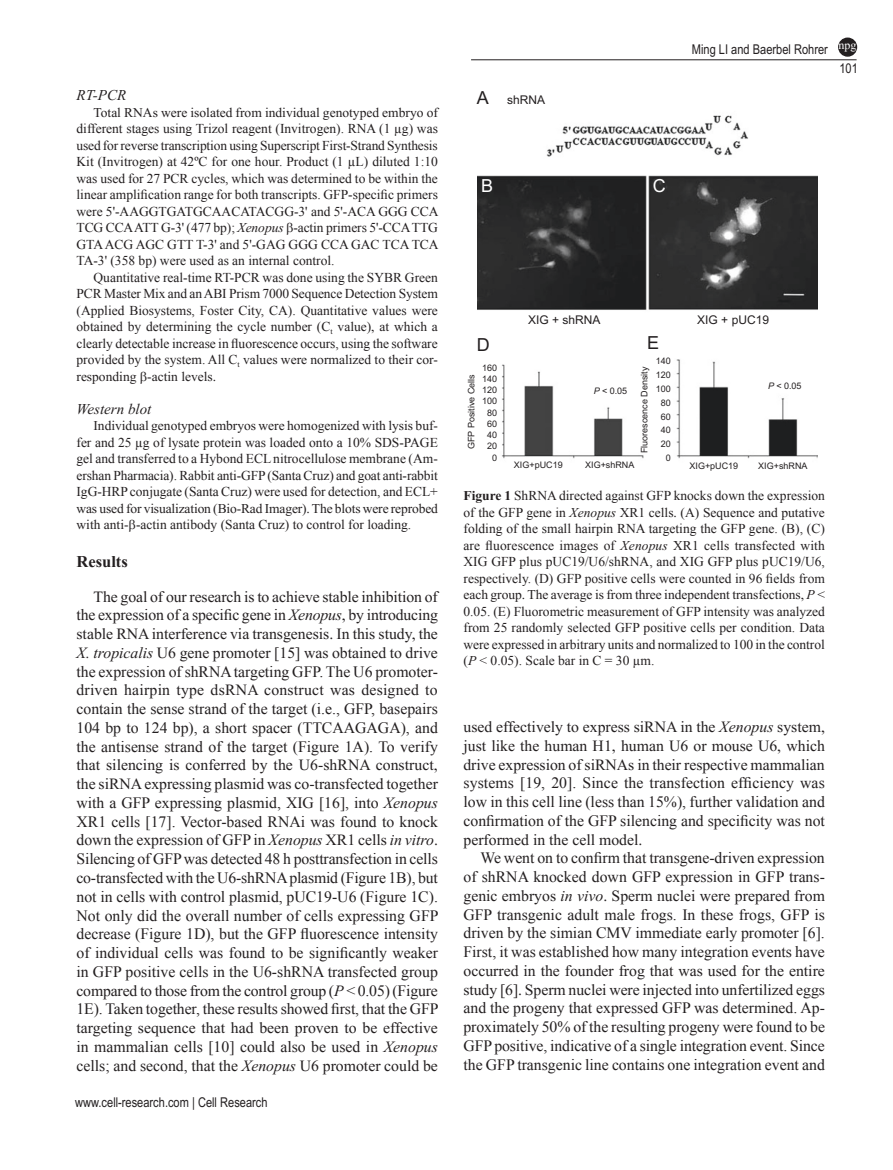
<style>
.page{position:relative;width:893px;height:1170px;background:#fff}
.page>*{position:absolute;margin:0;border:0;box-sizing:border-box;transform-origin:0 0}
.t1{font:18px "Arial";color:#231f20}
.t2{font:18px "Arial";color:#fff}
.t3{font:700 16.5px "Times New Roman";color:#231f20}
.t4{font:15.75px/18.8px "Times New Roman PSMT2";color:#231f20;text-align:justify}
.t5{font:15.75px/18.8px "Times New Roman";color:#231f20}
.t6{font:italic 15px "Times New Roman";color:#231f20}
.t7{font:13.5px/16.5px "Times New Roman PSMT2";color:#231f20;text-align:justify}
.t8{font:13.5px/16.5px "Times New Roman";color:#231f20}
.t9{font:13.5px "Arial Narrow";color:#231f20}
.t10{font:12px "Arial";color:#231f20}
.t11{font:12px "Times New Roman";color:#fff}
.t12{font:9px/11.2px "Arial";color:#231f20;text-align:right}
.s1{font-family:"Times New Roman";font-style:italic}
.s2{font-family:"Times New Roman"}
.s3{font-family:"Times New Roman PSMT2"}
.s4{font-style:italic}
.s5{font-family:"Times New Roman";font-weight:700}
</style>
<div class="page">
<hr style="left:471px;top:60px;width:386px;height:1px;background:#231f20">
<div style="left:839px;top:38px;width:17px;height:18px;background:#231f20;border-radius:50%"></div>
<div style="left:838px;top:38px;width:19px;height:19px;border:2px solid #231f20;border-radius:50%"></div>
<img style="left:478px;top:115px;width:340px;height:344px">
<p class="t6" style="left:76px;top:85px;width:51px">RT-PCR</p>
<p class="t8" style="left:94px;top:104px;width:346px">Total RNAs were isolated from individual genotyped embryo of</p>
<p class="t7" style="left:76px;top:120px;width:364px">different stages using Trizol reagent (Invitrogen). RNA (1 µg) was used for reverse transcription using Superscript First-Strand Synthesis Kit (Invitrogen) at 42ºC for one hour. Product (1 µL) diluted 1:10 was used for 27 PCR cycles, which was determined to be within the linear amplification range for both transcripts. GFP-specific primers were 5'-AAGGTGATGCAACATACGG-3' and 5'-ACA GGG CCA TCG CCA ATT G-3' (477 bp); <span class="s1">Xenopus</span> -actin primers 5'-CCA TTG GTA ACG AGC GTT T-3' and 5'-GAG GGG CCA GAC TCA TCA TA-3' (358 bp) were used as an internal control.</p>
<p class="t7" style="left:76px;top:269px;width:363px;text-indent:17px">Quantitative real-time RT-PCR was done using the SYBR Green PCR Master Mix and an ABI Prism 7000 Sequence Detection System (Applied Biosystems, Foster City, CA). Quantitative values were obtained by determining the cycle number (C<sub>t</sub> <span class="s2">value), at which a </span>clearly detectable increase in fluorescence occurs, using the software</p>
<p class="t8" style="left:76px;top:351px;width:363px"><span class="s3">provided by the system. All C</span><sub>t</sub> values were normalized to their cor&shy;responding -actin levels.</p>
<p class="t6" style="left:76px;top:398px;width:76px">Western blot</p>
<p class="t8" style="left:94px;top:417px;width:346px">Individual genotyped embryos were homogenized with lysis buf-</p>
<p class="t7" style="left:76px;top:434px;width:363px">fer and 25 µg of lysate protein was loaded onto a 10% SDS-PAGE gel and transferred to a Hybond ECL nitrocellulose membrane (Am&shy;ershan Pharmacia). Rabbit anti-GFP (Santa Cruz) and goat anti-rabbit IgG-HRP conjugate (Santa Cruz) were used for detection, and ECL+</p>
<p class="t8" style="left:76px;top:500px;width:363px">was used for visualization (Bio-Rad Imager). The blots were reprobed</p>
<p class="t7" style="left:76px;top:516px;width:336px"><span class="s2">with anti-</span> -actin antibody (Santa Cruz) to control for loading.</p>
<p class="t3" style="left:76px;top:549px;width:53px">Results</p>
<p class="t5" style="left:94px;top:586px;width:346px">The goal of our research is to achieve stable inhibition of</p>
<p class="t4" style="left:76px;top:605px;width:363px">the expression of a specific gene in <span class="s1">Xenopus</span><span class="s2">, by introducing</span></p>
<p class="t5" style="left:76px;top:624px;width:363px">stable RNA interference via transgenesis. In this study, the<br><span class="s4">X. tropicalis</span> U6 gene promoter [15] was obtained to drive</p>
<p class="t4" style="left:76px;top:661px;width:363px">the expression of shRNA targeting GFP. The U6 promoter-</p>
<p class="t5" style="left:76px;top:680px;width:363px">driven hairpin type dsRNA construct was designed to</p>
<p class="t4" style="left:76px;top:699px;width:363px">contain the sense strand of the target (i.e., GFP, basepairs 104 bp to 124 bp), a short spacer (TTCAAGAGA), and the antisense strand of the target (Figure 1A). To verify</p>
<p class="t5" style="left:76px;top:755px;width:363px">that silencing is conferred by the U6-shRNA construct, the siRNA expressing plasmid was co-transfected together</p>
<p class="t4" style="left:76px;top:793px;width:363px">with a GFP expressing plasmid, XIG [16], into <span class="s1">Xenopus </span>XR1 cells [17]. Vector-based RNAi was found to knock down the expression of GFP in <span class="s1">Xenopus</span> <span class="s2">XR1 cells</span> <span class="s1">in vitro</span><span class="s2">.<br></span>Silencing of GFP was detected 48 h posttransfection in cells co-transfected with the U6-shRNA plasmid (Figure 1B), but not in cells with control plasmid, pUC19-U6 (Figure 1C).<br>Not only did the overall number of cells expressing GFP decrease (Figure 1D), but the GFP fluorescence intensity of individual cells was found to be significantly weaker in GFP positive cells in the U6-shRNA transfected group</p>
<p class="t5" style="left:76px;top:980px;width:363px">compared to those from the control group (<span class="s4">P</span> <span class="s3">&lt; 0.05) (Figure</span></p>
<p class="t4" style="left:76px;top:999px;width:363px">1E). Taken together, these results showed first, that the GFP</p>
<p class="t5" style="left:76px;top:1018px;width:363px">targeting sequence that had been proven to be effective</p>
<p class="t4" style="left:76px;top:1036px;width:363px">in mammalian cells [10] could also be used in <span class="s1">Xenopus </span>cells; and second, that the <span class="s1">Xenopus</span> <span class="s2">U6 promoter could be</span></p>
<p class="t9" style="left:75px;top:1092px;width:194px">www.cell-research.com | Cell Research</p>
<h1 class="t1" style="left:477px;top:86px;width:14px">A</h1>
<p class="t10" style="left:507px;top:92px;width:40px">shRNA</p>
<p class="t9" style="left:692px;top:40px;width:137px">Ming LI and Baerbel Rohrer</p>
<p class="t11" style="left:839px;top:37px;width:19px">npg</p>
<p class="t9" style="left:839px;top:58px;width:20px">101</p>
<h1 class="t2" style="left:481px;top:174px;width:14px">B</h1>
<h1 class="t2" style="left:653px;top:174px;width:14px">C</h1>
<p class="t10" style="left:528px;top:312px;width:74px">XIG + shRNA</p>
<p class="t10" style="left:697px;top:312px;width:73px">XIG + pUC19</p>
<h1 class="t1" style="left:477px;top:333px;width:14px">D</h1>
<h1 class="t1" style="left:647px;top:331px;width:14px">E</h1>
<p class="t12" style="left:466px;top:449px;width:76px;rotate:-90deg">GFP Positive Cells</p>
<p class="t12" style="left:639px;top:453px;width:88px;rotate:-90deg">Fluorescence Density</p>
<p class="t12" style="left:656px;top:354px;width:17px;line-height:13.8px">140<br>120<br>100<br>80<br>60<br>40<br>20<br>0</p>
<p class="t12" style="left:482px;top:362px;width:17px">160<br>140<br>120<br>100<br>80<br>60<br>40<br>20<br>0</p>
<p class="t12" style="left:594px;top:385px;width:35px"><span class="s4">P</span> &lt; 0.05</p>
<p class="t12" style="left:514px;top:459px;width:50px">XIG+pUC19</p>
<p class="t12" style="left:585px;top:459px;width:51px">XIG+shRNA</p>
<p class="t12" style="left:768px;top:380px;width:35px"><span class="s4">P</span> &lt; 0.05</p>
<p class="t12" style="left:689px;top:460px;width:50px">XIG+pUC19</p>
<p class="t12" style="left:758px;top:460px;width:51px">XIG+shRNA</p>
<p class="t7" style="left:464px;top:487px;width:363px"><span class="s5">Figure 1</span> ShRNA directed against GFP knocks down the expression</p>
<p class="t8" style="left:464px;top:504px;width:363px"><span class="s3">of the GFP gene in</span> <span class="s4">Xenopus</span> XR1 cells. (A) Sequence and putative</p>
<p class="t7" style="left:464px;top:520px;width:363px">folding of the small hairpin RNA targeting the GFP gene. (B), (C) are fluorescence images of <span class="s1">Xenopus</span> <span class="s2">XR1 cells transfected with </span>XIG GFP plus pUC19/U6/shRNA, and XIG GFP plus pUC19/U6, respectively. (D) GFP positive cells were counted in 96 fields from</p>
<p class="t8" style="left:464px;top:586px;width:363px">each group. The average is from three independent transfections, <span class="s4">P</span> &lt;</p>
<p class="t7" style="left:464px;top:603px;width:363px">0.05. (E) Fluorometric measurement of GFP intensity was analyzed from 25 randomly selected GFP positive cells per condition. Data were expressed in arbitrary units and normalized to 100 in the control <span class="s2">(</span><span class="s1">P</span> &lt; 0.05). Scale bar in C = 30 µm.</p>
<p class="t5" style="left:463px;top:717px;width:363px;text-align:justify">used effectively to express siRNA in the <span class="s4">Xenopus</span> system, just like the human H1, human U6 or mouse U6, which drive expression of siRNAs in their respective mammalian</p>
<p class="t4" style="left:463px;top:773px;width:363px">systems [19, 20]. Since the transfection efficiency was low in this cell line (less than 15%), further validation and confirmation of the GFP silencing and specificity was not</p>
<p class="t5" style="left:463px;top:829px;width:180px">performed in the cell model.</p>
<p class="t4" style="left:463px;top:848px;width:363px;text-align:right">We went on to confirm that transgene-driven expression<br>of shRNA knocked down GFP expression in GFP trans<span class="s2">-</span></p>
<p class="t5" style="left:463px;top:885px;width:363px">genic embryos <span class="s4">in vivo</span>. Sperm nuclei were prepared from</p>
<p class="t4" style="left:463px;top:904px;width:363px">GFP transgenic adult male frogs. In these frogs, GFP is driven by the simian CMV immediate early promoter [6].<br>First, it was established how many integration events have</p>
<p class="t5" style="left:463px;top:960px;width:363px">occurred in the founder frog that was used for the entire study [6]. Sperm nuclei were injected into unfertilized eggs</p>
<p class="t4" style="left:463px;top:998px;width:363px">and the progeny that expressed GFP was determined. Ap&shy;proximately 50% of the resulting progeny were found to be GFP positive, indicative of a single integration event. Since the GFP transgenic line contains one integration event and</p>
</div>
